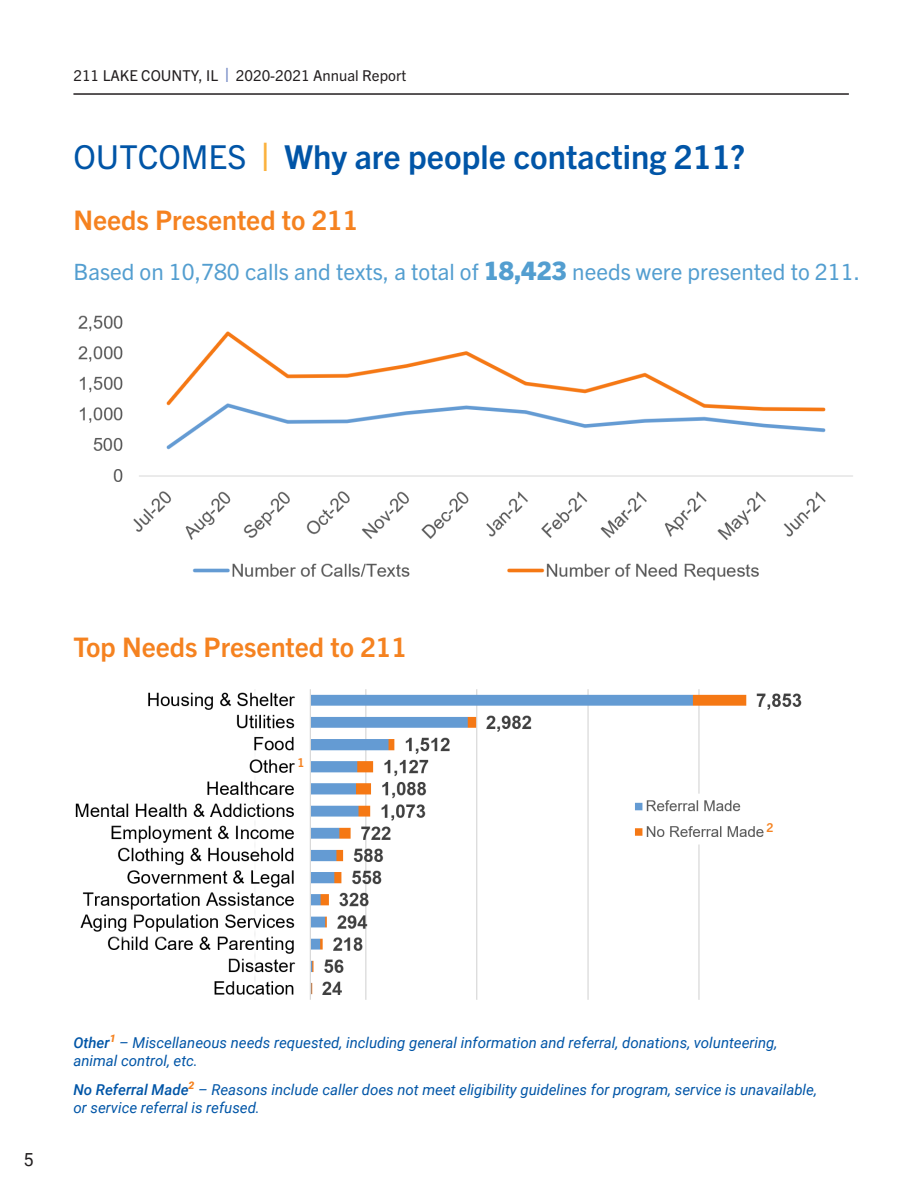
<style>
.page{position:relative;width:918px;height:1188px;background:#fff}
.page>*{position:absolute;margin:0;border:0;box-sizing:border-box;transform-origin:0 0}
.t1{font:700 33px "Trade Gothic Next LT Pro";color:#0155a7}
.t2{font:700 27px "Trade Gothic Next LT Pro";color:#f58220}
.t3{font:22.5px "Trade Gothic Next LT Pro";color:#539ed0}
.t4{font:18px "Roboto";color:#231f20}
.t5{font:italic 15px/18px "Roboto";color:#0155a7}
.t6{font:15px "Trade Gothic Next LT Pro";color:#231f20}
.t7{font:700 12.3px "Trade Gothic Next LT Pro";color:#f58220}
.s1{font-weight:800;font-size:18px;color:#788dc7}
.s2{font-weight:400}
.s3{font-weight:800;font-size:36px;color:#fbb13d}
.s4{font-weight:800;font-size:25.5px}
.s5{font-weight:500}
</style>
<div class="page">
<hr style="left:73px;top:93px;width:776px;height:2px;background:#231f20">
<img style="left:78px;top:315px;width:775px;height:266px">
<img style="left:75px;top:689px;width:727px;height:311px">
<p class="t6" style="left:73px;top:66px;width:334px">211 LAKE COUNTY, IL <span class="s1">|</span> 2020-2021 Annual Report</p>
<p class="t1" style="left:73px;top:134px;width:673px"><span class="s2">OUTCOMES</span> <span class="s3">|</span> Why are people contacting 211?</p>
<p class="t2" style="left:73px;top:202px;width:286px">Needs Presented to 211</p>
<p class="t3" style="left:73px;top:257px;width:788px">Based on 10,780 calls and texts, a total of <span class="s4">18,423</span> needs were presented to 211.</p>
<p class="t2" style="left:73px;top:628px;width:335px">Top Needs Presented to 211</p>
<p class="t7" style="left:298px;top:754px;width:9px">1</p>
<p class="t7" style="left:766px;top:819px;width:9px">2</p>
<p class="t4" style="left:24px;top:1147px;width:12px">5</p>
<p class="t5" style="left:73px;top:1033px;width:705px"><span class="s5">Other</span><sup>1</sup> – Miscellaneous needs requested, including general information and referral, donations, volunteering, animal control, etc.</p>
<p class="t5" style="left:73px;top:1080px;width:745px"><span class="s5">No Referral Made</span><sup>2</sup> – Reasons include caller does not meet eligibility guidelines for program, service is unavailable, or service referral is refused.</p>
</div>
